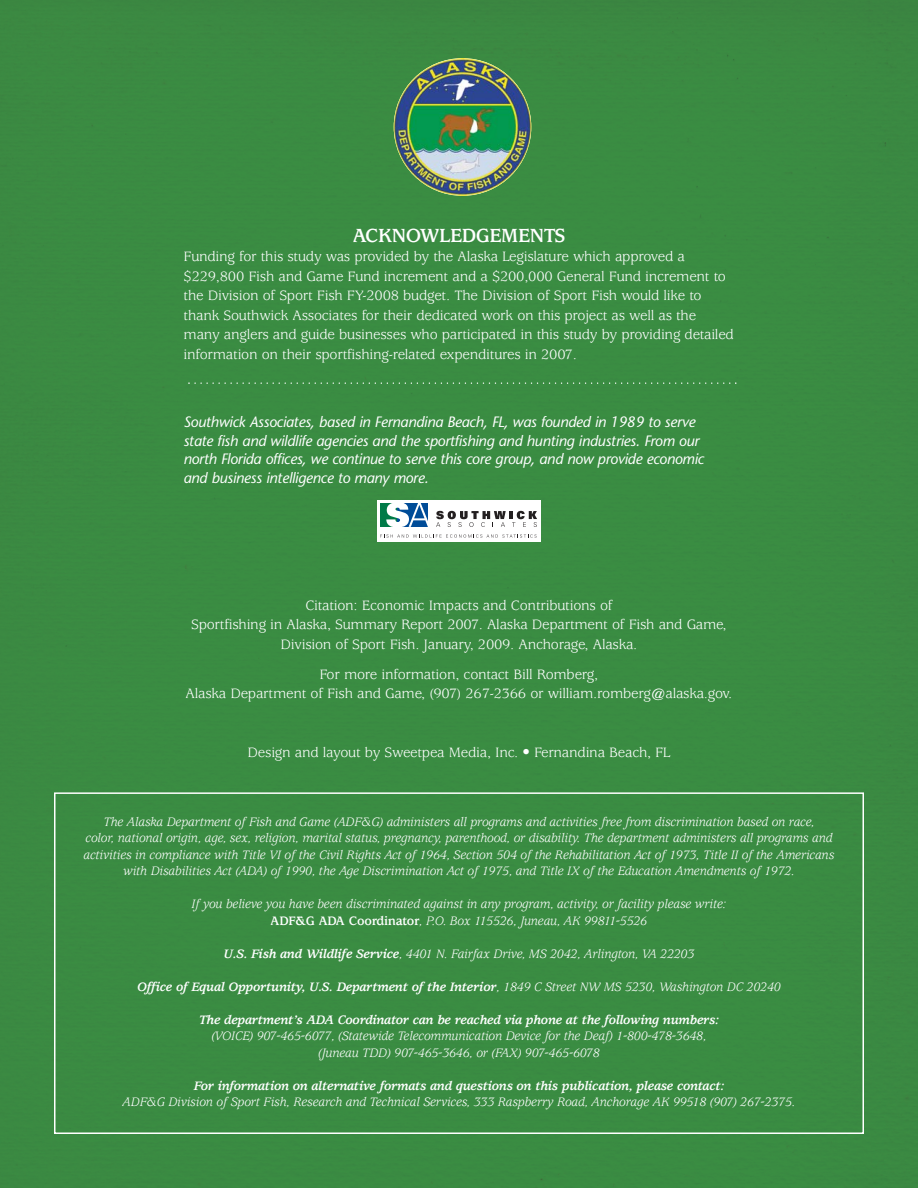
<style>
.page{position:relative;width:918px;height:1188px;background:#3a8b42}
.page>*{position:absolute;margin:0;border:0;box-sizing:border-box;transform-origin:0 0}
.t1{font:700 21px "Usherwood";letter-spacing:-.015em;color:#fff}
.t2{font:15px/19.5px "Usherwood";letter-spacing:-.015em;color:#fff;text-align:center}
.t3{font:italic 15px/18.8px "Stone Sans";letter-spacing:-.015em;color:#fff}
.t4{font:italic 13.5px/16.5px "Usherwood";letter-spacing:-.015em;color:#fff;text-align:center}
.t5{font:italic 700 13.5px "Usherwood";letter-spacing:-.015em;color:#fff}
.s1{font-weight:700;font-style:normal}
.s2{font-weight:700}
.s3{font-weight:400}
</style>
<div class="page">
<img style="left:394px;top:58px;width:137px;height:138px;border-radius:50%">
<div style="left:54px;top:792px;width:810px;height:342px;border:2px solid #fff"></div>
<svg style="left:188px;top:382px;width:548px;height:2px"></svg>
<div style="left:377px;top:500px;width:164px;height:41px;background:#fff"></div>
<div style="left:380px;top:503px;width:18px;height:24px;background:#007a48"></div>
<svg style="left:436px;top:511px;width:101px;height:16px"></svg>
<svg style="left:386px;top:503px;width:42px;height:24px"></svg>
<svg style="left:380px;top:534px;width:157px;height:4px"></svg>
<h1 class="t1" style="left:353px;top:227px;width:214px">ACKNOWLEDGEMENTS</h1>
<p class="t2" style="left:184px;top:248px;width:552px;text-align:left">Funding for this study was provided by the Alaska Legislature which approved a $229,800 Fish and Game Fund increment and a $200,000 General Fund increment to the Division of Sport Fish FY-2008 budget. The Division of Sport Fish would like to thank Southwick Associates for their dedicated work on this project as well as the many anglers and guide businesses who participated in this study by providing detailed information on their sportfishing-related expenditures in 2007.</p>
<p class="t3" style="left:183px;top:414px;width:522px">Southwick Associates, based in Fernandina Beach, FL, was founded in 1989 to serve state fish and wildlife agencies and the sportfishing and hunting industries. From our north Florida offices, we continue to serve this core group, and now provide economic and business intelligence to many more.</p>
<p class="t2" style="left:191px;top:597px;width:537px">Citation: Economic Impacts and Contributions of<br>Sportfishing in Alaska, Summary Report 2007. Alaska Department of Fish and Game,<br>Division of Sport Fish. January, 2009. Anchorage, Alaska.</p>
<p class="t2" style="left:186px;top:666px;width:548px">For more information, contact Bill Romberg,<br>Alaska Department of Fish and Game, (907) 267-2366 or william.romberg@alaska.gov.</p>
<p class="t2" style="left:248px;top:744px;width:424px">Design and layout by Sweetpea Media, Inc. • Fernandina Beach, FL</p>
<p class="t4" style="left:84px;top:815px;width:752px">The Alaska Department of Fish and Game (ADF&amp;G) administers all programs and activities free from discrimination based on race,<br>color, national origin, age, sex, religion, marital status, pregnancy, parenthood, or disability. The department administers all programs and activities in compliance with Title VI of the Civil Rights Act of 1964, Section 504 of the Rehabilitation Act of 1973, Title II of the Americans with Disabilities Act (ADA) of 1990, the Age Discrimination Act of 1975, and Title IX of the Education Amendments of 1972.</p>
<p class="t4" style="left:192px;top:897px;width:536px">If you believe you have been discriminated against in any program, activity, or facility please write:<br><span class="s1">ADF&amp;G ADA Coordinator</span>, P.O. Box 115526, Juneau, AK 99811-5526</p>
<p class="t4" style="left:224px;top:947px;width:472px"><span class="s2">U.S. Fish and Wildlife Service</span>, 4401 N. Fairfax Drive, MS 2042, Arlington, VA 22203</p>
<p class="t5" style="left:137px;top:981px;width:645px">Office of Equal Opportunity, U.S. Department of the Interior<span class="s3">, 1849 C Street NW MS 5230, Washington DC 20240</span></p>
<p class="t5" style="left:199px;top:1014px;width:521px">The department’s ADA Coordinator can be reached via phone at the following numbers:</p>
<p class="t4" style="left:211px;top:1029px;width:497px">(VOICE) 907-465-6077, (Statewide Telecommunication Device for the Deaf) 1-800-478-3648, (Juneau TDD) 907-465-3646, or (FAX) 907-465-6078</p>
<p class="t5" style="left:194px;top:1080px;width:532px">For information on alternative formats and questions on this publication, please contact:</p>
<p class="t4" style="left:123px;top:1095px;width:674px">ADF&amp;G Division of Sport Fish, Research and Technical Services, 333 Raspberry Road, Anchorage AK 99518 (907) 267-2375.</p>
</div>
